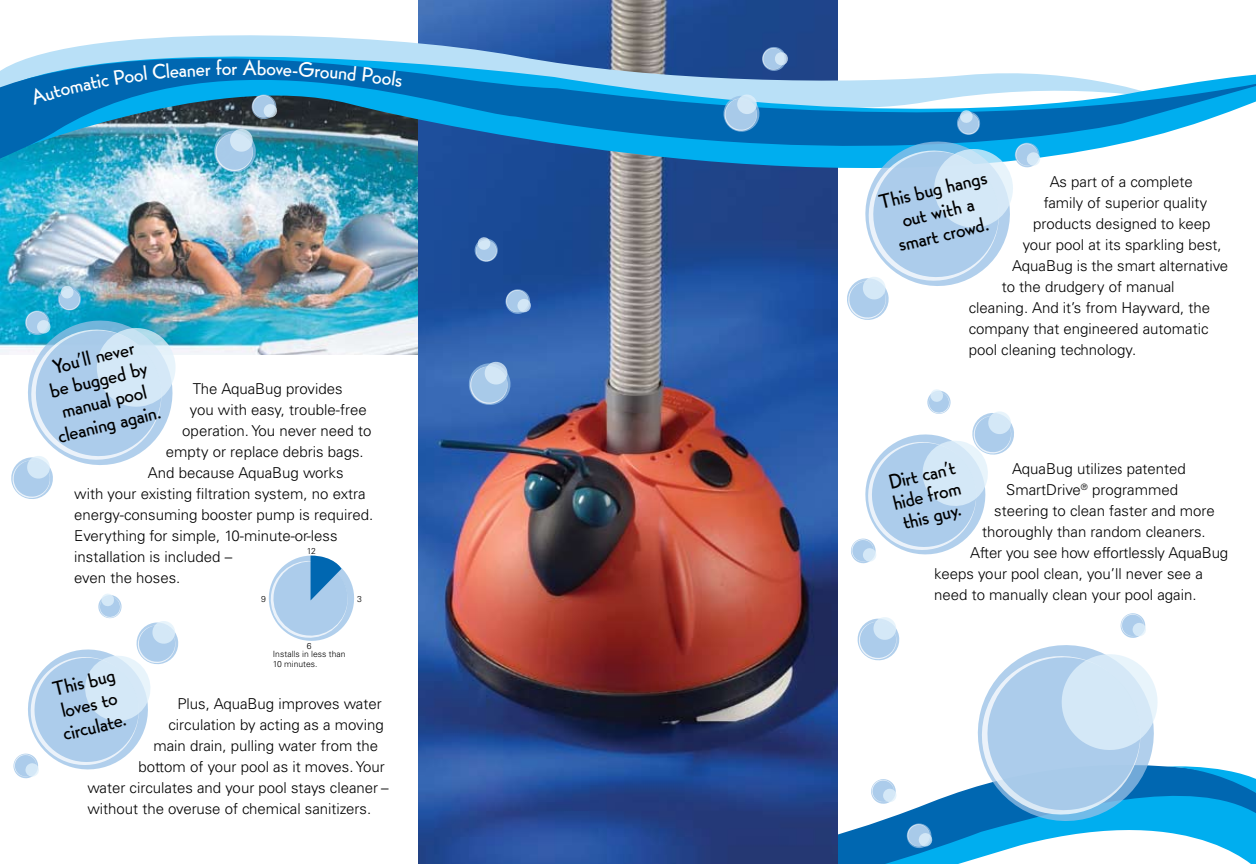
<style>
.page{position:relative;width:1256px;height:864px;background:#fff}
.page>*{position:absolute;margin:0;border:0;box-sizing:border-box;transform-origin:0 0}
.t1{font:500 20.1px "Bernhard Gothic SG";color:#fff}
.t2{font:500 19.8px/22.8px "Bernhard Gothic SG";color:#000;text-align:center}
.t3{font:300 15px "Univers";color:#000}
.t4{font:300 8.55px/10.4px "Univers";color:#000}
</style>
<div class="page">
<img style="left:0;top:227px;width:418px;height:128px">
<svg style="left:837px;top:763px;width:419px;height:101px"></svg>
<img style="left:418px;top:0;width:419px;height:864px">
<img style="left:0;top:17px;width:838px;height:210px">
<svg style="left:0;top:28px;width:1256px;height:150px"></svg>
<svg style="left:10px;top:285px;width:170px;height:214px"></svg>
<svg style="left:13px;top:594px;width:166px;height:185px"></svg>
<svg style="left:467px;top:361px;width:45px;height:46px"></svg>
<svg style="left:504px;top:288px;width:27px;height:27px"></svg>
<svg style="left:473px;top:236px;width:26px;height:27px"></svg>
<svg style="left:722px;top:94px;width:39px;height:39px"></svg>
<svg style="left:760px;top:46px;width:28px;height:26px"></svg>
<svg style="left:845px;top:109px;width:195px;height:211px"></svg>
<svg style="left:851px;top:389px;width:163px;height:175px"></svg>
<svg style="left:968px;top:613px;width:195px;height:217px"></svg>
<svg style="left:857px;top:617px;width:43px;height:44px"></svg>
<svg style="left:906px;top:823px;width:26px;height:26px"></svg>
<svg style="left:870px;top:778px;width:27px;height:27px"></svg>
<svg style="left:212px;top:128px;width:45px;height:46px"></svg>
<svg style="left:251px;top:94px;width:26px;height:26px"></svg>
<svg style="left:268px;top:555px;width:87px;height:86px"></svg>
<svg style="left:29px;top:59px;width:208px;height:46px"></svg>
<svg style="left:258px;top:60px;width:144px;height:27px"></svg>
<h1 class="t1" style="left:242px;top:54px;width:16px">A</h1>
<h2 class="t2" style="left:39px;top:358px;width:107px;rotate:-14deg">You’ll never be bugged by manual pool cleaning again.</h2>
<p class="t3" style="left:193px;top:380px;width:151px">The AquaBug provides</p>
<p class="t3" style="left:190px;top:401px;width:178px">you with easy, trouble-free</p>
<p class="t3" style="left:182px;top:422px;width:190px">operation. You never need to</p>
<p class="t3" style="left:166px;top:443px;width:199px">empty or replace debris bags.</p>
<p class="t3" style="left:148px;top:464px;width:197px">And because AquaBug works</p>
<p class="t3" style="left:74px;top:485px;width:293px">with your existing filtration system, no extra</p>
<p class="t3" style="left:74px;top:506px;width:300px">energy-consuming booster pump is required.</p>
<p class="t3" style="left:74px;top:527px;width:265px">Everything for simple, 10-minute-or-less</p>
<p class="t3" style="left:74px;top:548px;width:159px">installation is included –</p>
<p class="t3" style="left:74px;top:569px;width:108px">even the hoses.</p>
<p class="t4" style="left:307px;top:546px;width:11px">12</p>
<p class="t4" style="left:261px;top:594px;width:6px">9</p>
<p class="t4" style="left:357px;top:594px;width:6px">3</p>
<p class="t4" style="left:307px;top:641px;width:6px">6</p>
<p class="t4" style="left:273px;top:649px;width:74px">Installs in less than<br>10 minutes.</p>
<h2 class="t2" style="left:49px;top:678px;width:66px;text-align:left;rotate:-14deg">This bug loves to circulate.</h2>
<p class="t3" style="left:177px;top:695px;width:206px">Plus, AquaBug improves water</p>
<p class="t3" style="left:168px;top:716px;width:217px">circulation by acting as a moving</p>
<p class="t3" style="left:153px;top:737px;width:226px">main drain, pulling water from the</p>
<p class="t3" style="left:138px;top:758px;width:248px">bottom of your pool as it moves. Your</p>
<p class="t3" style="left:87px;top:779px;width:303px">water circulates and your pool stays cleaner –</p>
<p class="t3" style="left:87px;top:800px;width:285px">without the overuse of chemical sanitizers.</p>
<h2 class="t2" style="left:876px;top:191px;width:112px;rotate:-14deg">This bug hangs out with a smart crowd.</h2>
<p class="t3" style="left:1049px;top:172px;width:145px">As part of a complete</p>
<p class="t3" style="left:1043px;top:193px;width:165px">family of superior quality</p>
<p class="t3" style="left:1033px;top:214px;width:179px">products designed to keep</p>
<p class="t3" style="left:1022px;top:235px;width:200px">your pool at its sparkling best,</p>
<p class="t3" style="left:1012px;top:256px;width:217px">AquaBug is the smart alternative</p>
<p class="t3" style="left:1001px;top:277px;width:174px">to the drudgery of manual</p>
<p class="t3" style="left:968px;top:298px;width:243px">cleaning. And it’s from Hayward, the</p>
<p class="t3" style="left:968px;top:319px;width:241px">company that engineered automatic</p>
<p class="t3" style="left:968px;top:340px;width:169px">pool cleaning technology.</p>
<h2 class="t2" style="left:885px;top:472px;width:71px;line-height:20.9px;text-align:justify;rotate:-14deg">Dirt can’t hide from this guy.</h2>
<p class="t3" style="left:1012px;top:460px;width:175px">AquaBug utilizes patented</p>
<p class="t3" style="left:1006px;top:481px;width:173px">SmartDrive<sup>®</sup> programmed</p>
<p class="t3" style="left:994px;top:502px;width:222px">steering to clean faster and more</p>
<p class="t3" style="left:982px;top:523px;width:225px">thoroughly than random cleaners.</p>
<p class="t3" style="left:970px;top:544px;width:259px">After you see how effortlessly AquaBug</p>
<p class="t3" style="left:934px;top:565px;width:270px">keeps your pool clean, you’ll never see a</p>
<p class="t3" style="left:934px;top:586px;width:264px">need to manually clean your pool again.</p>
</div>
